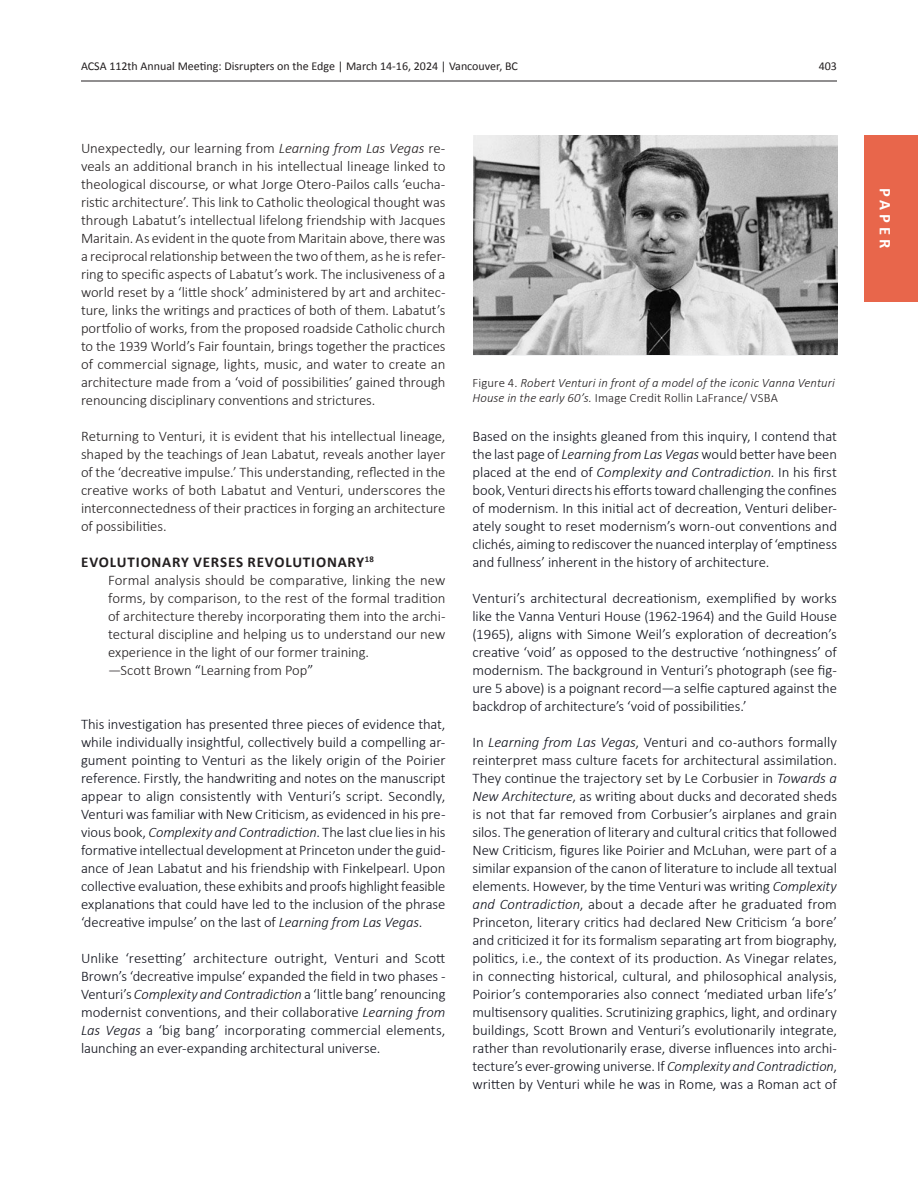
<style>
.page{position:relative;width:918px;height:1188px;background:#fff}
.page>*{position:absolute;margin:0;border:0;box-sizing:border-box;transform-origin:0 0}
.t1{font:700 16.5px "Calibri";letter-spacing:.235em;color:#fff}
._05_Section_Header{font:700 15px "Calibri";letter-spacing:.055em;color:#231f20}
._06_Main_Body_Text_-_no_break_body{font:300 14.7px/18px "Calibri";letter-spacing:-.005em;color:#0e101a;text-align:justify}
._06_Main_Body_Text_-_no_break_body-2{font:300 14.7px/18px "Calibri";letter-spacing:-.005em;color:#231f20;text-align:justify}
._11_Quotes{font:300 14.7px/18px "Calibri";letter-spacing:-.005em;color:#231f20;text-align:justify}
._07_Caption_Text{font:italic 300 12.75px/15.3px "Calibri";letter-spacing:.005em;color:#231f20}
.t2{font:12px "Calibri";color:#231f20}
.s1{font-style:italic}
.s2{color:#0e101a}
.s3{font-style:normal}
</style>
<div class="page">
<hr style="left:81px;top:81px;width:756px;height:1px;background:#231f20">
<div style="left:864px;top:135px;width:54px;height:166px;background:#e8664b"></div>
<img style="left:473px;top:136px;width:365px;height:218px">
<p class="t2" style="left:81px;top:57px;width:438px">ACSA 112th Annual Meeting: Disrupters on the Edge | March 14-16, 2024 | Vancouver, BC</p>
<p class="t2" style="left:819px;top:57px;width:20px">403</p>
<p class="_06_Main_Body_Text_-_no_break_body-2" style="left:81px;top:139px;width:366px">Unexpectedly, our learning from <span class="s1">Learning from Las Vegas</span> re&shy;veals an additional branch in his intellectual lineage linked to theological discourse, or what Jorge Otero-Pailos calls ‘eucha&shy;ristic architecture’. This link to Catholic theological thought was through Labatut’s intellectual lifelong friendship with Jacques Maritain. As evident in the quote from Maritain above, there was a reciprocal relationship between the two of them, as he is refer&shy;ring to specific aspects of Labatut’s work. The inclusiveness of a world reset by a ‘little shock’ administered by art and architec&shy;ture, links the writings and practices of both of them. Labatut’s portfolio of works, from the proposed roadside Catholic church to the 1939 World’s Fair fountain, brings together the practices of commercial signage, lights, music, and water to create an architecture made from a ‘void of possibilities’ gained through renouncing disciplinary conventions and strictures.</p>
<p class="_06_Main_Body_Text_-_no_break_body-2" style="left:81px;top:427px;width:366px">Returning to Venturi, it is evident that his intellectual lineage, shaped by the teachings of Jean Labatut, reveals another layer of the ‘decreative impulse.’ This understanding, reflected in the creative works of both Labatut and Venturi, underscores the interconnectedness of their practices in forging an architecture of possibilities.</p>
<p class="_05_Section_Header" style="left:81px;top:551px;width:294px">EVOLUTIONARY VERSES REVOLUTIONARY<sup>18</sup></p>
<p class="_11_Quotes" style="left:108px;top:571px;width:339px">Formal analysis should be comparative, linking the new forms, by comparison, to the rest of the formal tradition of architecture thereby incorporating them into the archi&shy;tectural discipline and helping us to understand our new experience in the light of our former training.</p>
<p class="_11_Quotes" style="left:108px;top:661px;width:207px">—Scott Brown <span class="s2">“</span>Learning from Pop<span class="s2">”</span></p>
<p class="_06_Main_Body_Text_-_no_break_body" style="left:81px;top:715px;width:366px">This investigation has presented three pieces of evidence that, while individually insightful, collectively build a compelling ar&shy;gument pointing to Venturi as the likely origin of the Poirier reference. Firstly, the handwriting and notes on the manuscript appear to align consistently with Venturi’s script. Secondly, Venturi was familiar with New Criticism, as evidenced in his pre&shy;vious book, <span class="s1">Complexity and Contradiction</span>. The last clue lies in his formative intellectual development at Princeton under the guid&shy;ance of Jean Labatut and his friendship with Finkelpearl. Upon collective evaluation, these exhibits and proofs highlight feasible explanations that could have led to the inclusion of the phrase ‘decreative impulse’ on the last of <span class="s1">Learning from Las Vegas</span>.</p>
<p class="_06_Main_Body_Text_-_no_break_body" style="left:81px;top:949px;width:366px">Unlike ‘resetting’ architecture outright, Venturi and Scott Brown’s ‘decreative impulse‘ expanded the field in two phases - Venturi’s <span class="s1">Complexity and Contradiction</span> a ‘little bang’ renouncing modernist conventions, and their collaborative <span class="s1">Learning from Las Vegas</span> a ‘big bang’ incorporating commercial elements, launching an ever-expanding architectural universe.</p>
<p class="_07_Caption_Text" style="left:472px;top:375px;width:364px"><span class="s3">Figure 4.</span> Robert Venturi in front of a model of the iconic Vanna Venturi<br>House in the early 60’s. <span class="s3">Image Credit Rollin LaFrance/ VSBA</span></p>
<p class="_06_Main_Body_Text_-_no_break_body" style="left:472px;top:427px;width:366px">Based on the insights gleaned from this inquiry, I contend that the last page of <span class="s1">Learning from Las Vegas</span> would better have been placed at the end of <span class="s1">Complexity and Contradiction</span>. In his first book, Venturi directs his efforts toward challenging the confines of modernism. In this initial act of decreation, Venturi deliber&shy;ately sought to reset modernism’s worn-out conventions and clichés, aiming to rediscover the nuanced interplay of ‘emptiness and fullness’ inherent in the history of architecture.</p>
<p class="_06_Main_Body_Text_-_no_break_body" style="left:472px;top:589px;width:366px">Venturi’s architectural decreationism, exemplified by works like the Vanna Venturi House (1962-1964) and the Guild House (1965), aligns with Simone Weil’s exploration of decreation’s creative ‘void’ as opposed to the destructive ‘nothingness’ of modernism. The background in Venturi’s photograph (see fig&shy;ure 5 above) is a poignant record—a selfie captured against the backdrop of architecture’s ‘void of possibilities.’</p>
<p class="_06_Main_Body_Text_-_no_break_body" style="left:472px;top:733px;width:366px">In <span class="s1">Learning from Las Vegas</span>, Venturi and co-authors formally reinterpret mass culture facets for architectural assimilation.<br>They continue the trajectory set by Le Corbusier in <span class="s1">Towards a New Architecture</span>, as writing about ducks and decorated sheds is not that far removed from Corbusier’s airplanes and grain silos. The generation of literary and cultural critics that followed New Criticism, figures like Poirier and McLuhan, were part of a similar expansion of the canon of literature to include all textual elements. However, by the time Venturi was writing <span class="s1">Complexity and Contradiction</span>, about a decade after he graduated from Princeton, literary critics had declared New Criticism ‘a bore’ and criticized it for its formalism separating art from biography, politics, i.e., the context of its production. As Vinegar relates, in connecting historical, cultural, and philosophical analysis, Poirior’s contemporaries also connect ‘mediated urban life’s’ multisensory qualities. Scrutinizing graphics, light, and ordinary buildings, Scott Brown and Venturi’s evolutionarily integrate, rather than revolutionarily erase, diverse influences into archi&shy;tecture’s ever-growing universe. If <span class="s1">Complexity and Contradiction</span>, written by Venturi while he was in Rome, was a Roman act of</p>
<p class="t1" style="left:897px;top:188px;width:61px;rotate:90deg">PAPER</p>
</div>
